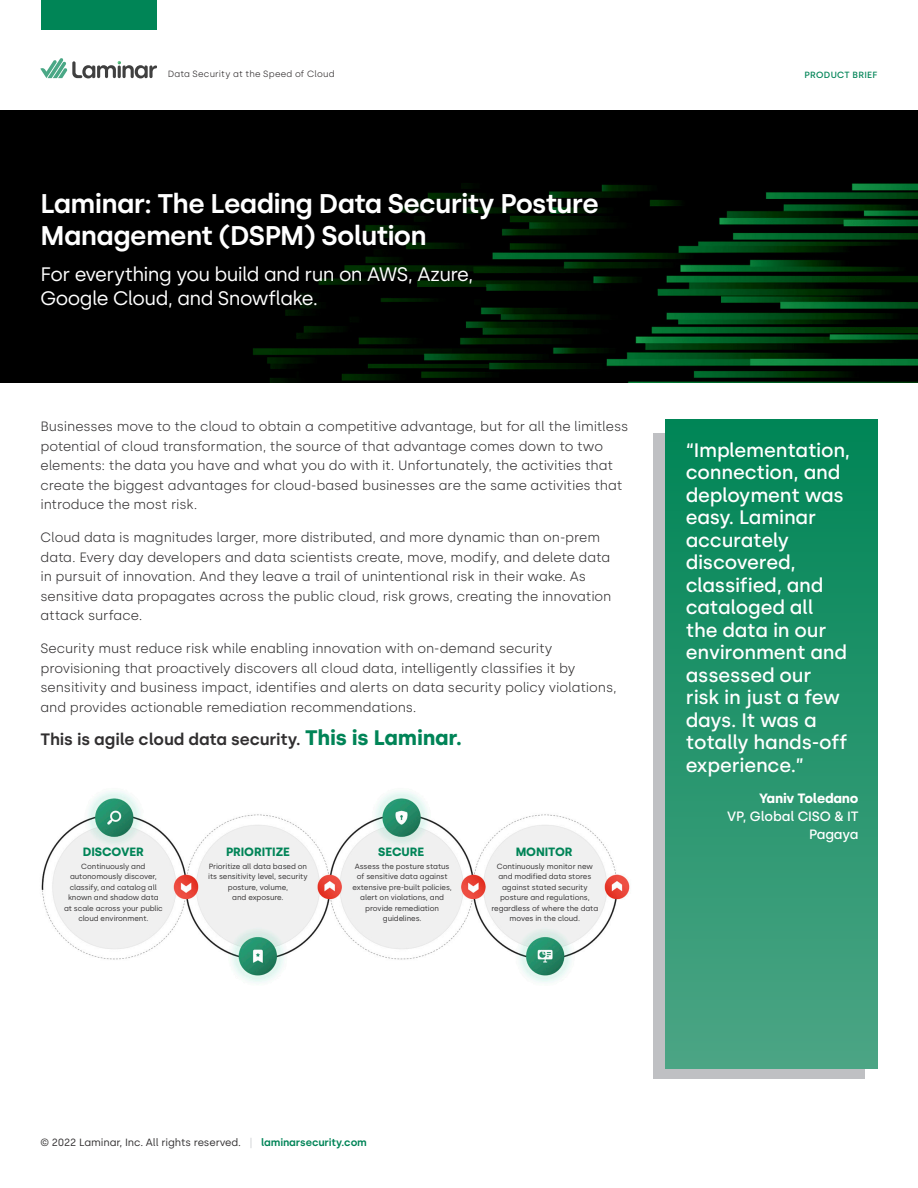
<style>
.page{position:relative;width:918px;height:1188px;background:#fff}
.page>*{position:absolute;margin:0;border:0;box-sizing:border-box;transform-origin:0 0}
.H1_Title{font:600 27px/31.5px "Silka";letter-spacing:-.025em;color:#fff}
.Boilerplate{font:500 19.5px/22.5px "Silka";letter-spacing:-.01em;color:#fff}
.H1_Title-2{font:19.5px/24px "Silka";letter-spacing:-.03em;color:#fff}
.Body_Copy{font:600 16.5px "Silka";letter-spacing:-.005em;color:#312f30}
.Body_Copy-2{font:300 13.5px/19.5px "Silka";letter-spacing:-.01em;color:#312f30}
.Boilerplate-2{font:500 13.5px/18px "Silka";letter-spacing:-.01em;color:#fff;text-align:right}
.Boilerplate-3{font:700 12px "Silka";letter-spacing:-.01em;color:#008457}
.Folio{font:10.5px "Silka";letter-spacing:-.01em;color:#312f30}
.t1{font:300 9px "Silka";letter-spacing:.02em;color:#231f20}
.Header_Folio{font:500 9px "Silka";letter-spacing:.035em;color:#008457}
.Boilerplate-4{font:7.5px/10.5px "Silka";letter-spacing:-.01em;color:#312f30;text-align:center}
.s1{font-weight:700;font-size:21px;color:#008457}
.s2{font-weight:700}
.s3{font-weight:300;color:#bfc0c3}
.s4{font-weight:600;color:#008457}
</style>
<div class="page">
<div style="left:653px;top:433px;width:212px;height:645px;background:#bfc0c3"></div>
<div style="left:665px;top:419px;width:213px;height:649px;background:linear-gradient(to bottom,#008556,#4ba585)"></div>
<img style="left:0;top:111px;width:918px;height:272px">
<svg style="left:40px;top:58px;width:117px;height:20px"></svg>
<div style="left:41px;top:0;width:116px;height:29px;background:#008556"></div>
<img style="left:41px;top:791px;width:589px;height:192px">
<p class="t1" style="left:168px;top:69px;width:168px">Data Security at the Speed of Cloud</p>
<p class="H1_Title" style="left:40px;top:188px;width:560px">Laminar: The Leading Data Security Posture<br>Management (DSPM) Solution</p>
<p class="H1_Title-2" style="left:40px;top:262px;width:434px">For everything you build and run on AWS, Azure,<br>Google Cloud, and Snowflake.</p>
<p class="Body_Copy-2" style="left:40px;top:417px;width:589px">Businesses move to the cloud to obtain a competitive advantage, but for all the limitless potential of cloud transformation, the source of that advantage comes down to two elements: the data you have and what you do with it. Unfortunately, the activities that create the biggest advantages for cloud-based businesses are the same activities that introduce the most risk.</p>
<p class="Body_Copy-2" style="left:40px;top:528px;width:573px">Cloud data is magnitudes larger, more distributed, and more dynamic than on-prem data. Every day developers and data scientists create, move, modify, and delete data in pursuit of innovation. And they leave a trail of unintentional risk in their wake. As sensitive data propagates across the public cloud, risk grows, creating the innovation attack surface.</p>
<p class="Body_Copy-2" style="left:40px;top:639px;width:578px">Security must reduce risk while enabling innovation with on-demand security provisioning that proactively discovers all cloud data, intelligently classifies it by sensitivity and business impact, identifies and alerts on data security policy violations, and provides actionable remediation recommendations.</p>
<p class="Body_Copy" style="left:40px;top:729px;width:423px">This is agile cloud data security. <span class="s1">This is Laminar.</span></p>
<p class="Boilerplate-3" style="left:83px;top:844px;width:62px">DISCOVER</p>
<p class="Boilerplate-3" style="left:226px;top:844px;width:65px">PRIORITIZE</p>
<p class="Boilerplate-3" style="left:378px;top:844px;width:47px">SECURE</p>
<p class="Boilerplate-3" style="left:516px;top:844px;width:58px">MONITOR</p>
<p class="Boilerplate-4" style="left:70px;top:861px;width:88px">Continuously and autonomously discover, classify, and catalog all</p>
<p class="Boilerplate-4" style="left:64px;top:893px;width:100px">known and shadow data at scale across your public cloud environment.</p>
<p class="Boilerplate-4" style="left:208px;top:861px;width:101px">Prioritize all data based on its sensitivity level, security posture, volume,<br>and exposure.</p>
<p class="Boilerplate-4" style="left:353px;top:861px;width:101px">Assess the posture status of sensitive data against extensive pre-built policies, alert on violations, and provide remediation guidelines.</p>
<p class="Boilerplate-4" style="left:491px;top:861px;width:108px">Continuously monitor new and modified data stores against stated security posture and regulations, regardless of where the data moves in the cloud.</p>
<p class="Header_Folio" style="left:805px;top:69px;width:74px">PRODUCT BRIEF</p>
<p class="Boilerplate" style="left:686px;top:439px;width:166px">“Implementation, connection, and deployment was easy. Laminar accurately discovered, classified, and cataloged all the data in our environment and assessed our<br>risk in just a few days. It was a totally hands-off experience.”</p>
<p class="Boilerplate-2" style="left:727px;top:790px;width:133px"><span class="s2">Yaniv Toledano<br></span>VP, Global CISO &amp; IT<br>Pagaya</p>
<p class="Folio" style="left:40px;top:1136px;width:328px">© 2022 Laminar, Inc. All rights reserved. <span class="s3">|</span> <span class="s4">laminarsecurity.com</span></p>
</div>
